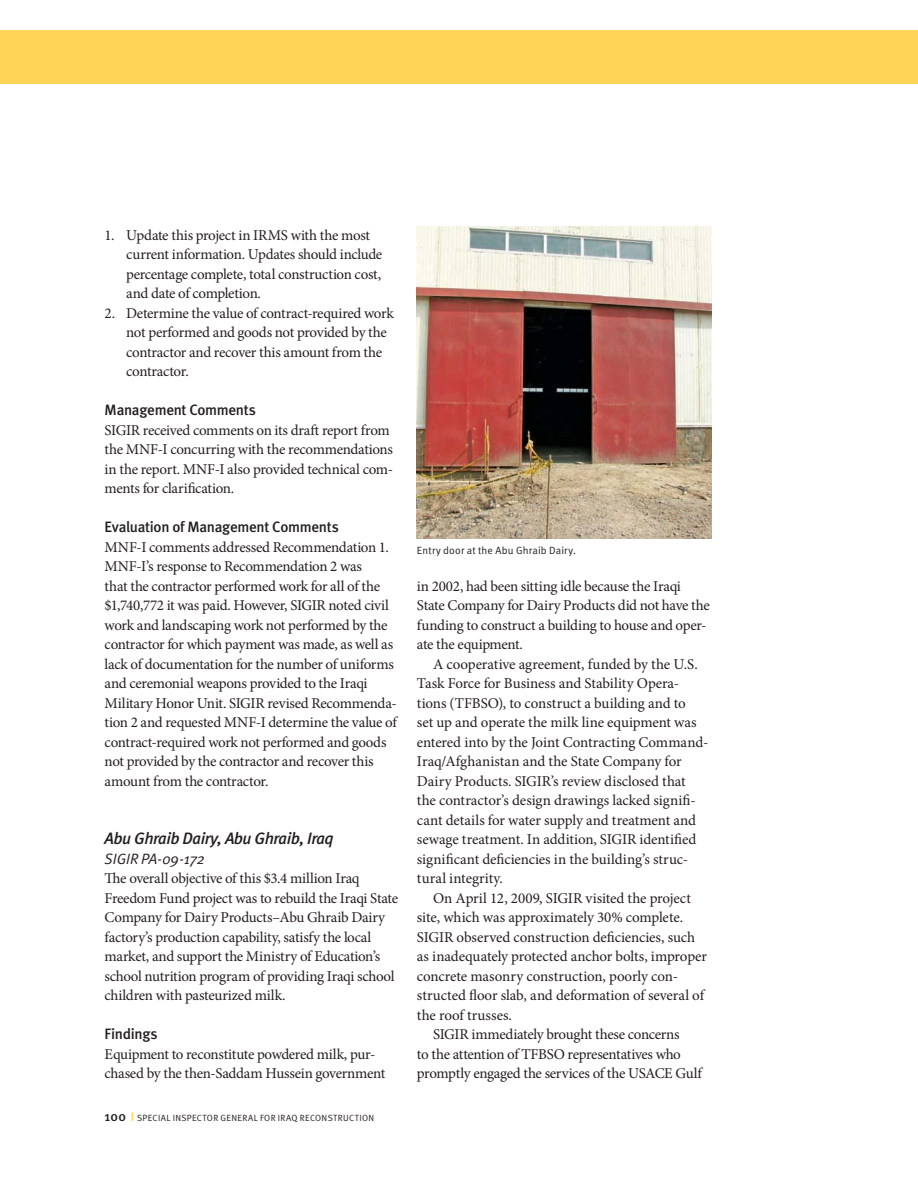
<style>
.page{position:relative;width:918px;height:1188px;background:#fff}
.page>*{position:absolute;margin:0;border:0;box-sizing:border-box;transform-origin:0 0}
.t1{font:italic 500 16.5px "Meta";letter-spacing:-.025em;color:#231f20}
.t2{font:15px/19.5px "Minion Pro";letter-spacing:-.015em;color:#231f20}
.t3{font:500 15px "Meta";letter-spacing:-.02em;color:#231f20}
.t4{font:italic 15px "Meta Normal";letter-spacing:-.01em;color:#231f20}
.t5{font:10.5px "Meta Normal LF";letter-spacing:.015em;color:#231f20}
.t6{font:9px "Meta Normal";letter-spacing:.035em;color:#231f20}
.s1{font-family:"Meta";font-weight:500;font-size:13.5px}
.s2{font-family:"Meta";font-weight:500;font-size:12px;color:#ffd457}
</style>
<div class="page">
<div style="left:0;top:30px;width:918px;height:54px;background:#ffd457"></div>
<img style="left:417px;top:226px;width:294px;height:312px">
<p class="t2" style="left:126px;top:226px;width:258px;text-indent:-22px">1. Update this project in IRMS with the most current information. Updates should include percentage complete, total construction cost, and date of completion.</p>
<p class="t2" style="left:126px;top:304px;width:269px;text-indent:-22px">2. Determine the value of contract-required work not performed and goods not provided by the contractor and recover this amount from the contractor.</p>
<p class="t3" style="left:105px;top:404px;width:153px">Management Comments</p>
<p class="t2" style="left:105px;top:421px;width:290px">SIGIR received comments on its draft report from the MNF-I concurring with the recommendations in the report. MNF-I also provided technical com&shy;ments for clarification.</p>
<p class="t3" style="left:105px;top:521px;width:236px">Evaluation of Management Comments</p>
<p class="t2" style="left:105px;top:538px;width:294px">MNF-I comments addressed Recommendation 1.<br>MNF-I’s response to Recommendation 2 was<br>that the contractor performed work for all of the $1,740,772 it was paid. However, SIGIR noted civil work and landscaping work not performed by the contractor for which payment was made, as well as lack of documentation for the number of uniforms and ceremonial weapons provided to the Iraqi Military Honor Unit. SIGIR revised Recommenda&shy;tion 2 and requested MNF-I determine the value of contract-required work not performed and goods not provided by the contractor and recover this amount from the contractor.</p>
<p class="t1" style="left:105px;top:832px;width:231px">Abu Ghraib Dairy, Abu Ghraib, Iraq</p>
<p class="t4" style="left:105px;top:853px;width:102px">SIGIR PA-09-172</p>
<p class="t2" style="left:105px;top:870px;width:295px">The overall objective of this $3.4 million Iraq Freedom Fund project was to rebuild the Iraqi State Company for Dairy Products–Abu Ghraib Dairy factory’s production capability, satisfy the local market, and support the Ministry of Education’s school nutrition program of providing Iraqi school children with pasteurized milk.</p>
<p class="t3" style="left:105px;top:1028px;width:54px">Findings</p>
<p class="t2" style="left:105px;top:1045px;width:282px">Equipment to reconstitute powdered milk, pur&shy;chased by the then-Saddam Hussein government</p>
<p class="t6" style="left:105px;top:1114px;width:271px"><span class="s1">100</span> <span class="s2">I</span> SPECIAL INSPECTOR GENERAL FOR IRAQ RECONSTRUCTION</p>
<p class="t5" style="left:417px;top:546px;width:160px">Entry door at the Abu Ghraib Dairy.</p>
<p class="t2" style="left:417px;top:577px;width:294px">in 2002, had been sitting idle because the Iraqi State Company for Dairy Products did not have the funding to construct a building to house and oper&shy;ate the equipment.</p>
<p class="t2" style="left:417px;top:655px;width:293px;text-indent:16px">A cooperative agreement, funded by the U.S.<br>Task Force for Business and Stability Opera&shy;tions (TFBSO), to construct a building and to<br>set up and operate the milk line equipment was entered into by the Joint Contracting Command-Iraq/Afghanistan and the State Company for Dairy Products. SIGIR’s review disclosed that the contractor’s design drawings lacked signifi&shy;cant details for water supply and treatment and sewage treatment. In addition, SIGIR identified significant deficiencies in the building’s struc&shy;tural integrity.</p>
<p class="t2" style="left:433px;top:889px;width:259px">On April 12, 2009, SIGIR visited the project</p>
<p class="t2" style="left:417px;top:909px;width:268px">site, which was approximately 30% complete.</p>
<p class="t2" style="left:417px;top:928px;width:280px">SIGIR observed construction deficiencies, such</p>
<p class="t2" style="left:417px;top:948px;width:292px">as inadequately protected anchor bolts, improper</p>
<p class="t2" style="left:417px;top:967px;width:263px">concrete masonry construction, poorly con-</p>
<p class="t2" style="left:417px;top:987px;width:289px">structed floor slab, and deformation of several of</p>
<p class="t2" style="left:417px;top:1006px;width:97px">the roof trusses.</p>
<p class="t2" style="left:433px;top:1026px;width:248px">SIGIR immediately brought these concerns</p>
<p class="t2" style="left:417px;top:1045px;width:266px">to the attention of TFBSO representatives who</p>
<p class="t2" style="left:417px;top:1065px;width:287px">promptly engaged the services of the USACE Gulf</p>
</div>
